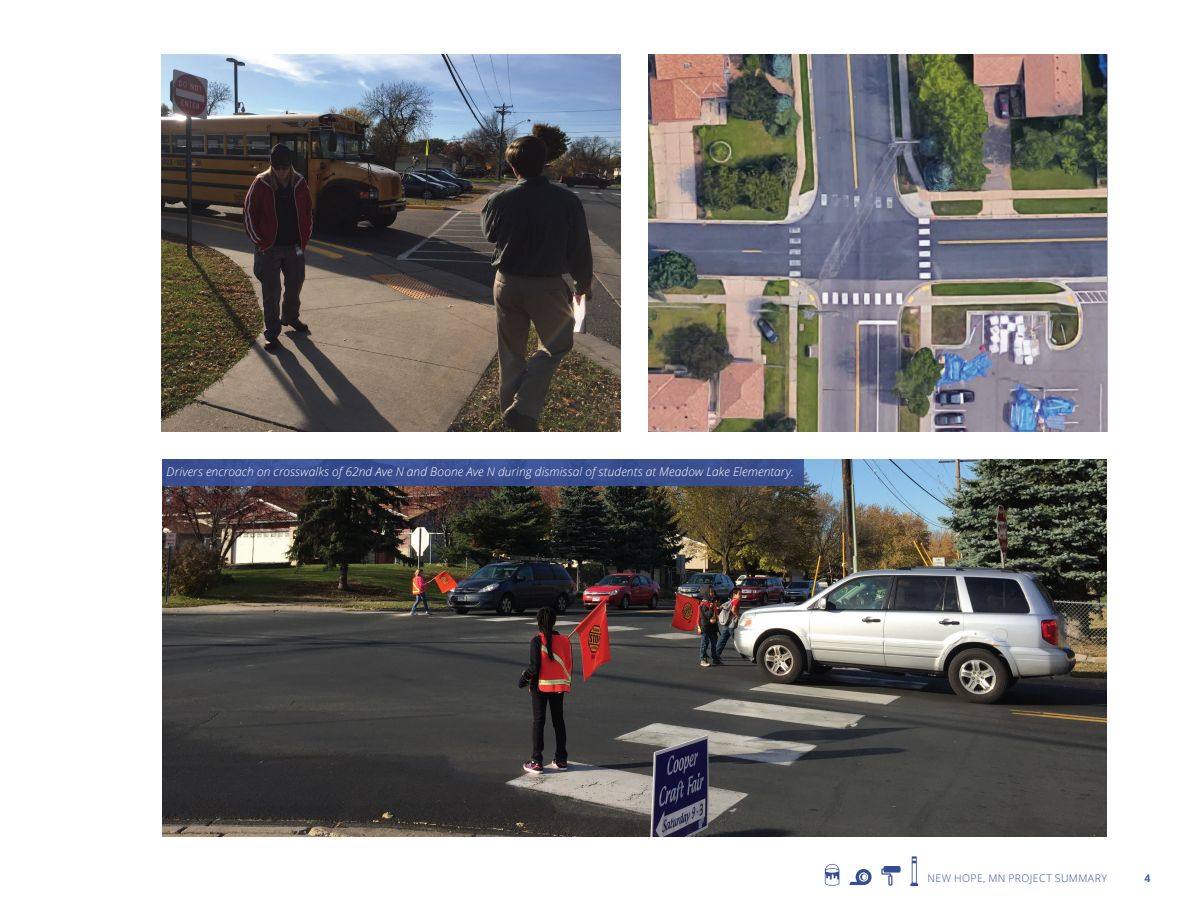
<style>
.page{position:relative;width:1188px;height:918px;background:#fff}
.page>*{position:absolute;margin:0;border:0;box-sizing:border-box;transform-origin:0 0}
.t1{font:italic 300 12px "Open Sans";letter-spacing:.01em;color:#fff}
.t2{font:300 10.5px "Open Sans";letter-spacing:.035em;color:#354d95}
.t3{font:700 10.5px "Open Sans";color:#3c62ae}
</style>
<div class="page">
<svg style="left:881px;top:866px;width:20px;height:20px"></svg>
<svg style="left:849px;top:869px;width:23px;height:16px"></svg>
<svg style="left:825px;top:864px;width:14px;height:22px"></svg>
<svg style="left:910px;top:856px;width:8px;height:30px"></svg>
<img style="left:162px;top:54px;width:459px;height:378px">
<img style="left:648px;top:54px;width:459px;height:378px">
<img style="left:162px;top:459px;width:945px;height:378px">
<svg style="left:162px;top:459px;width:641px;height:27px;background:#394e8e"></svg>
<p class="t1" style="left:167px;top:463px;width:629px">Drivers encroach on crosswalks of 62nd Ave N and Boone Ave N during dismissal of students at Meadow Lake Elementary.</p>
<p class="t2" style="left:927px;top:871px;width:181px">NEW HOPE, MN PROJECT SUMMARY</p>
<p class="t3" style="left:1145px;top:870px;width:7px">4</p>
</div>
